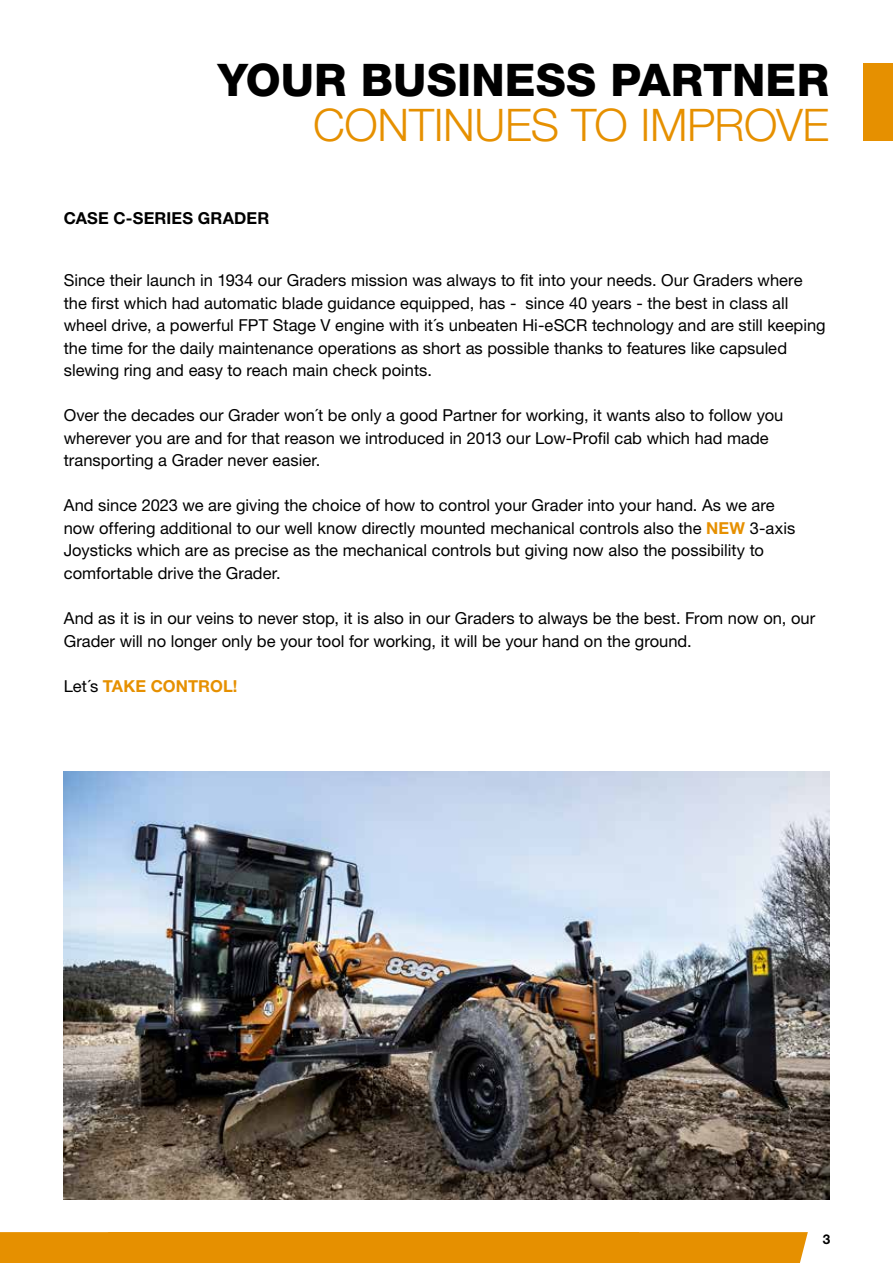
<style>
.page{position:relative;width:893px;height:1263px;background:#fff}
.page>*{position:absolute;margin:0;border:0;box-sizing:border-box;transform-origin:0 0}
.t1{font:800 45px "Helvetica Neue LT Pro";color:#000}
.t2{font:300 45px "Helvetica Neue LT Pro";letter-spacing:-.01em;color:#e69000}
.t3{font:16.5px/22.5px "Helvetica Neue LT Pro";color:#000}
.t4{font:700 16.5px "Helvetica Neue LT Pro";letter-spacing:.01em;color:#000}
.t5{font:700 16.5px "Helvetica Neue LT Pro";color:#e69000}
.t6{font:700 13.5px "Helvetica Neue LT Std";color:#000}
.s1{font-weight:700;color:#e69000}
.s2{font-weight:400;color:#000}
</style>
<div class="page">
<div style="left:0;top:1232px;width:808px;height:31px;background:#e69000"></div>
<img style="left:64px;top:771px;width:765px;height:428px">
<div style="left:863px;top:64px;width:30px;height:77px;background:#e69000"></div>
<h1 class="t1" style="left:218px;top:53px;width:613px">YOUR BUSINESS PARTNER</h1>
<h1 class="t2" style="left:313px;top:97px;width:518px">CONTINUES TO IMPROVE</h1>
<p class="t4" style="left:64px;top:208px;width:207px">CASE C-SERIES GRADER</p>
<p class="t3" style="left:64px;top:269px;width:763px">Since their launch in 1934 our Graders mission was always to fit into your needs. Our Graders where the first which had automatic blade guidance equipped, has - since 40 years - the best in class all wheel drive, a powerful FPT Stage V engine with it´s unbeaten Hi-eSCR technology and are still keeping the time for the daily maintenance operations as short as possible thanks to features like capsuled slewing ring and easy to reach main check points.</p>
<p class="t3" style="left:64px;top:404px;width:721px">Over the decades our Grader won´t be only a good Partner for working, it wants also to follow you wherever you are and for that reason we introduced in 2013 our Low-Profil cab which had made transporting a Grader never easier.</p>
<p class="t3" style="left:64px;top:494px;width:733px">And since 2023 we are giving the choice of how to control your Grader into your hand. As we are now offering additional to our well know directly mounted mechanical controls also the <span class="s1">NEW</span> 3-axis Joysticks which are as precise as the mechanical controls but giving now also the possibility to comfortable drive the Grader.</p>
<p class="t3" style="left:64px;top:607px;width:753px">And as it is in our veins to never stop, it is also in our Graders to always be the best. From now on, our<br>Grader will no longer only be your tool for working, it will be your hand on the ground.</p>
<p class="t5" style="left:64px;top:675px;width:175px"><span class="s2">Let´s</span> TAKE CONTROL!</p>
<p class="t6" style="left:823px;top:1230px;width:9px">3</p>
</div>
